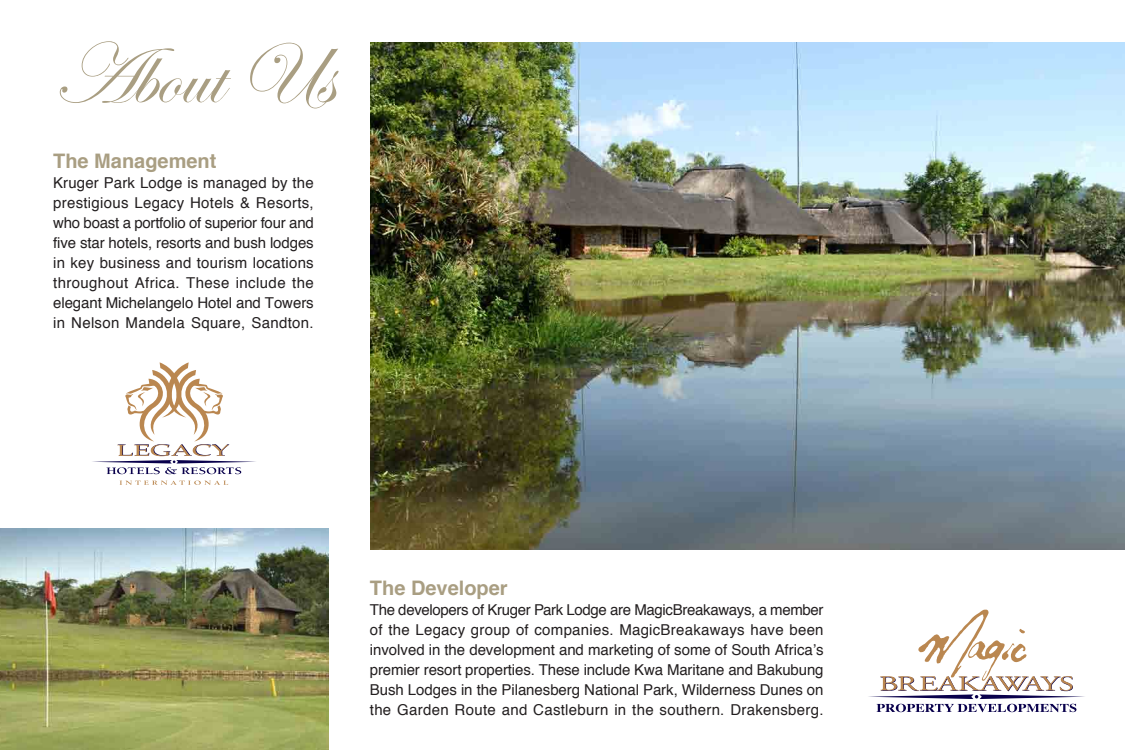
<style>
.page{position:relative;width:1125px;height:750px;background:#fff}
.page>*{position:absolute;margin:0;border:0;box-sizing:border-box;transform-origin:0 0}
.t1{font:87.5px "Edwardian Script ITC";color:#a99e82}
.t2{font:700 20px "Helvetica";color:#a99e82}
.t3{font:15px/20px "Helvetica";letter-spacing:.02em;color:#231f20;text-align:justify}
</style>
<div class="page">
<img style="left:370px;top:43px;width:755px;height:507px">
<svg style="left:868px;top:610px;width:217px;height:102px"></svg>
<svg style="left:92px;top:362px;width:164px;height:112px"></svg>
<svg style="left:120px;top:481px;width:108px;height:4px"></svg>
<img style="left:0;top:529px;width:329px;height:221px">
<h1 class="t1" style="left:52px;top:20px;width:283px">About Us</h1>
<h2 class="t2" style="left:53px;top:153px;width:165px">The Management</h2>
<p class="t3" style="left:53px;top:174px;width:262px">Kruger Park Lodge is managed by the prestigious Legacy Hotels &amp; Resorts, who boast a portfolio of superior four and five star hotels, resorts and bush lodges in key business and tourism locations throughout Africa. These include the elegant Michelangelo Hotel and Towers in Nelson Mandela Square, Sandton.</p>
<h2 class="t2" style="left:370px;top:580px;width:139px">The Developer</h2>
<p class="t3" style="left:370px;top:601px;width:455px">The developers of Kruger Park Lodge are MagicBreakaways, a member of the Legacy group of companies. MagicBreakaways have been involved in the development and marketing of some of South Africa’s premier resort properties. These include Kwa Maritane and Bakubung Bush Lodges in the Pilanesberg National Park, Wilderness Dunes on the Garden Route and Castleburn in the southern. Drakensberg.</p>
</div>
